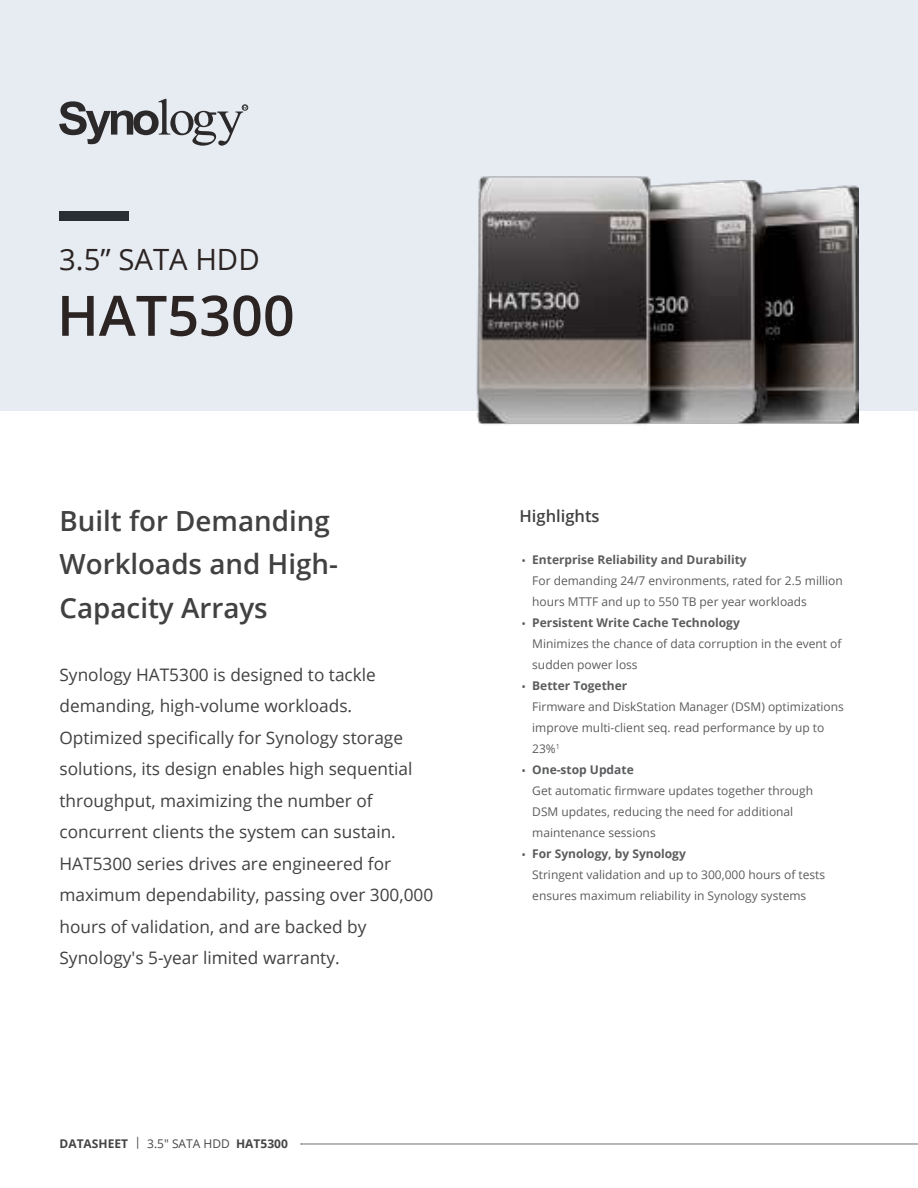
<style>
.page{position:relative;width:918px;height:1188px;background:#fff}
.page>*{position:absolute;margin:0;border:0;box-sizing:border-box;transform-origin:0 0}
.t1{font:600 55.8px "Open Sans";color:#2b2422}
.t2{font:29.25px "Open Sans";color:#2b2422}
.t3{font:600 27.75px/43.5px "Open Sans";color:#414142}
.t4{font:17.25px/31.5px "Open Sans";color:#414142}
.t5{font:600 16.5px "Open Sans";color:#414142}
.t6{font:12px/21px "Open Sans";color:#5b5c5e}
.t7{font:700 12px "Open Sans";color:#454647}
.s1{font-weight:400}
.s2{font-weight:700}
</style>
<div class="page">
<div style="left:0;top:0;width:918px;height:410px;background:#e7ebf2"></div>
<div style="left:59px;top:211px;width:70px;height:10px;background:#292e33"></div>
<svg style="left:59px;top:99px;width:189px;height:47px"></svg>
<hr style="left:301px;top:1144px;width:617px;height:1px;background:#6f7174">
<img style="left:452px;top:176px;width:406px;height:249px">
<h2 class="t2" style="left:59px;top:248px;width:202px">3.5” SATA HDD</h2>
<h1 class="t1" style="left:57px;top:293px;width:239px">HAT5300</h1>
<h3 class="t3" style="left:60px;top:502px;width:280px">Built for Demanding<br>Workloads and High-<br>Capacity Arrays</h3>
<p class="t4" style="left:60px;top:660px;width:375px">Synology HAT5300 is designed to tackle demanding, high-volume workloads.<br>Optimized specifically for Synology storage solutions, its design enables high sequential throughput, maximizing the number of concurrent clients the system can sustain.<br>HAT5300 series drives are engineered for maximum dependability, passing over 300,000 hours of validation, and are backed by Synology's 5-year limited warranty.</p>
<p class="t7" style="left:60px;top:1139px;width:230px">DATASHEET <span class="s1">| 3.5" SATA HDD</span> HAT5300</p>
<h3 class="t5" style="left:520px;top:509px;width:82px">Highlights</h3>
<p class="t6" style="left:532px;top:550px;width:312px;text-indent:-11px">• <span class="s2">Enterprise Reliability and Durability<br></span>For demanding 24/7 environments, rated for 2.5 million hours MTTF and up to 550 TB per year workloads</p>
<p class="t6" style="left:532px;top:613px;width:311px;text-indent:-11px">• <span class="s2">Persistent Write Cache Technology<br></span>Minimizes the chance of data corruption in the event of sudden power loss</p>
<p class="t6" style="left:532px;top:676px;width:313px;text-indent:-11px">• <span class="s2">Better Together<br></span>Firmware and DiskStation Manager (DSM) optimizations improve multi-client seq. read performance by up to<br>23%<sup>1</sup></p>
<p class="t6" style="left:532px;top:760px;width:282px;text-indent:-11px">• <span class="s2">One-stop Update<br></span>Get automatic firmware updates together through DSM updates, reducing the need for additional maintenance sessions</p>
<p class="t6" style="left:532px;top:844px;width:294px;text-indent:-11px">• <span class="s2">For Synology, by Synology<br></span>Stringent validation and up to 300,000 hours of tests ensures maximum reliability in Synology systems</p>
</div>
